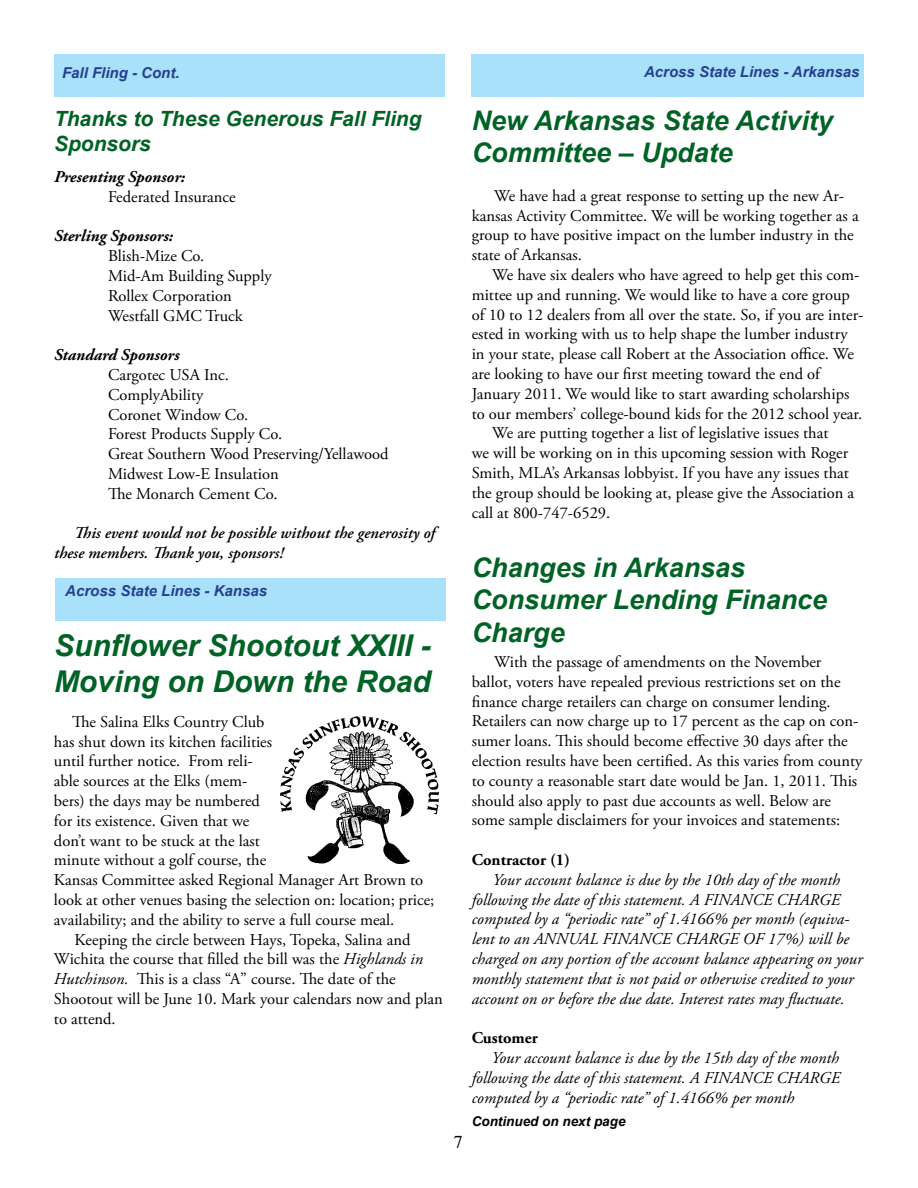
<style>
.page{position:relative;width:918px;height:1188px;background:#fff}
.page>*{position:absolute;margin:0;border:0;box-sizing:border-box;transform-origin:0 0}
.t1{font:italic 700 30px/36px "Arial";color:#006225}
.t2{font:italic 700 27px/32.4px "Arial";color:#006225}
.t3{font:italic 700 21px/25.2px "Arial";color:#006225}
.t4{font:18px "Times";color:#000}
.t5{font:16.5px/19.8px "Adobe Garamond Pro";color:#000}
.t6{font:italic 16.5px/19.8px "Adobe Garamond Pro";color:#000}
.t7{font:italic 600 16.5px/19.8px "Adobe Garamond Pro";color:#000}
.t8{font:italic 700 16.5px "Adobe Garamond Pro";color:#000}
.t9{font:700 16.5px "Adobe Garamond Pro";color:#000}
.t10{font:italic 700 15px "Arial";color:#25408f}
.t11{font:italic 700 13.5px "Arial";color:#000}
.s1{font-style:italic}
</style>
<div class="page">
<div style="left:56px;top:578px;width:390px;height:42px;background:#aae1fa"></div>
<div style="left:472px;top:54px;width:392px;height:42px;background:#aae1fa"></div>
<img style="left:280px;top:716px;width:159px;height:148px">
<div style="left:54px;top:54px;width:391px;height:42px;background:#aae1fa"></div>
<p class="t10" style="left:62px;top:63px;width:119px">Fall Fling - Cont.</p>
<p class="t3" style="left:54px;top:106px;width:369px">Thanks to These Generous Fall Fling<br>Sponsors</p>
<p class="t8" style="left:54px;top:167px;width:133px">Presenting Sponsor:</p>
<p class="t5" style="left:108px;top:187px;width:129px">Federated Insurance</p>
<p class="t8" style="left:54px;top:227px;width:121px">Sterling Sponsors:</p>
<p class="t5" style="left:108px;top:247px;width:165px">Blish-Mize Co.<br>Mid-Am Building Supply<br>Rollex Corporation<br>Westfall GMC Truck</p>
<p class="t8" style="left:54px;top:346px;width:127px">Standard Sponsors</p>
<p class="t5" style="left:108px;top:366px;width:282px">Cargotec USA Inc.<br>ComplyAbility<br>Coronet Window Co.<br>Forest Products Supply Co.<br>Great Southern Wood Preserving/Yellawood<br>Midwest Low-E Insulation<br>The Monarch Cement Co.</p>
<p class="t7" style="left:54px;top:524px;width:383px;text-indent:20px">This event would not be possible without the generosity of these members. Thank you, sponsors!</p>
<p class="t10" style="left:65px;top:581px;width:203px">Across State Lines - Kansas</p>
<h1 class="t1" style="left:54px;top:629px;width:378px">Sunflower Shootout XXIII -<br>Moving on Down the Road</h1>
<p class="t5" style="left:54px;top:712px;width:382px;text-indent:18px">The Salina Elks Country Club<br>has shut down its kitchen facilities<br>until further notice. From reli-<br>able sources at the Elks (mem-<br>bers) the days may be numbered<br>for its existence. Given that we<br>don’t want to be stuck at the last<br>minute without a golf course, the<br>Kansas Committee asked Regional Manager Art Brown to look at other venues basing the selection on: location; price; availability; and the ability to serve a full course meal.</p>
<p class="t5" style="left:54px;top:930px;width:390px;text-indent:21px">Keeping the circle between Hays, Topeka, Salina and Wichita the course that filled the bill was the <span class="s1">Highlands in Hutchinson.</span> This is a class “A” course. The date of the Shootout will be June 10. Mark your calendars now and plan to attend.</p>
<p class="t10" style="left:644px;top:62px;width:217px">Across State Lines - Arkansas</p>
<h2 class="t2" style="left:472px;top:105px;width:363px">New Arkansas State Activity<br>Committee – Update</h2>
<p class="t5" style="left:472px;top:186px;width:389px;text-indent:23px">We have had a great response to setting up the new Ar&shy;kansas Activity Committee. We will be working together as a group to have positive impact on the lumber industry in the state of Arkansas.</p>
<p class="t5" style="left:492px;top:265px;width:369px">We have six dealers who have agreed to help get this com-</p>
<p class="t5" style="left:472px;top:285px;width:380px">mittee up and running. We would like to have a core group</p>
<p class="t5" style="left:472px;top:305px;width:393px">of 10 to 12 dealers from all over the state. So, if you are inter-</p>
<p class="t5" style="left:472px;top:325px;width:377px">ested in working with us to help shape the lumber industry</p>
<p class="t5" style="left:472px;top:345px;width:384px">in your state, please call Robert at the Association office. We</p>
<p class="t5" style="left:472px;top:364px;width:350px">are looking to have our first meeting toward the end of</p>
<p class="t5" style="left:472px;top:384px;width:379px">January 2011. We would like to start awarding scholarships</p>
<p class="t5" style="left:472px;top:404px;width:392px">to our members’ college-bound kids for the 2012 school year.</p>
<p class="t5" style="left:492px;top:424px;width:338px">We are putting together a list of legislative issues that</p>
<p class="t5" style="left:472px;top:444px;width:378px">we will be working on in this upcoming session with Roger</p>
<p class="t5" style="left:472px;top:463px;width:379px">Smith, MLA’s Arkansas lobbyist. If you have any issues that</p>
<p class="t5" style="left:472px;top:483px;width:384px">the group should be looking at, please give the Association a</p>
<p class="t5" style="left:472px;top:503px;width:140px">call at 800-747-6529.</p>
<h2 class="t2" style="left:472px;top:552px;width:357px">Changes in Arkansas<br>Consumer Lending Finance<br>Charge</h2>
<p class="t5" style="left:472px;top:652px;width:392px;text-indent:23px">With the passage of amendments on the November ballot, voters have repealed previous restrictions set on the finance charge retailers can charge on consumer lending.<br>Retailers can now charge up to 17 percent as the cap on con&shy;sumer loans. This should become effective 30 days after the election results have been certified. As this varies from county to county a reasonable start date would be Jan. 1, 2011. This should also apply to past due accounts as well. Below are some sample disclaimers for your invoices and statements:</p>
<p class="t9" style="left:472px;top:850px;width:100px">Contractor (1)</p>
<p class="t6" style="left:472px;top:870px;width:392px;text-indent:21px">Your account balance is due by the 10th day of the month following the date of this statement. A FINANCE CHARGE computed by a “periodic rate” of 1.4166% per month (equiva&shy;lent to an ANNUAL FINANCE CHARGE OF 17%) will be charged on any portion of the account balance appearing on your monthly statement that is not paid or otherwise credited to your account on or before the due date. Interest rates may fluctuate.</p>
<p class="t9" style="left:472px;top:1028px;width:68px">Customer</p>
<p class="t6" style="left:472px;top:1048px;width:370px;text-align:justify;text-indent:20px">Your account balance is due by the 15th day of the month following the date of this statement. A FINANCE CHARGE computed by a “periodic rate” of 1.4166% per month</p>
<p class="t11" style="left:472px;top:1112px;width:155px">Continued on next page</p>
<p class="t4" style="left:454px;top:1125px;width:10px">7</p>
</div>
